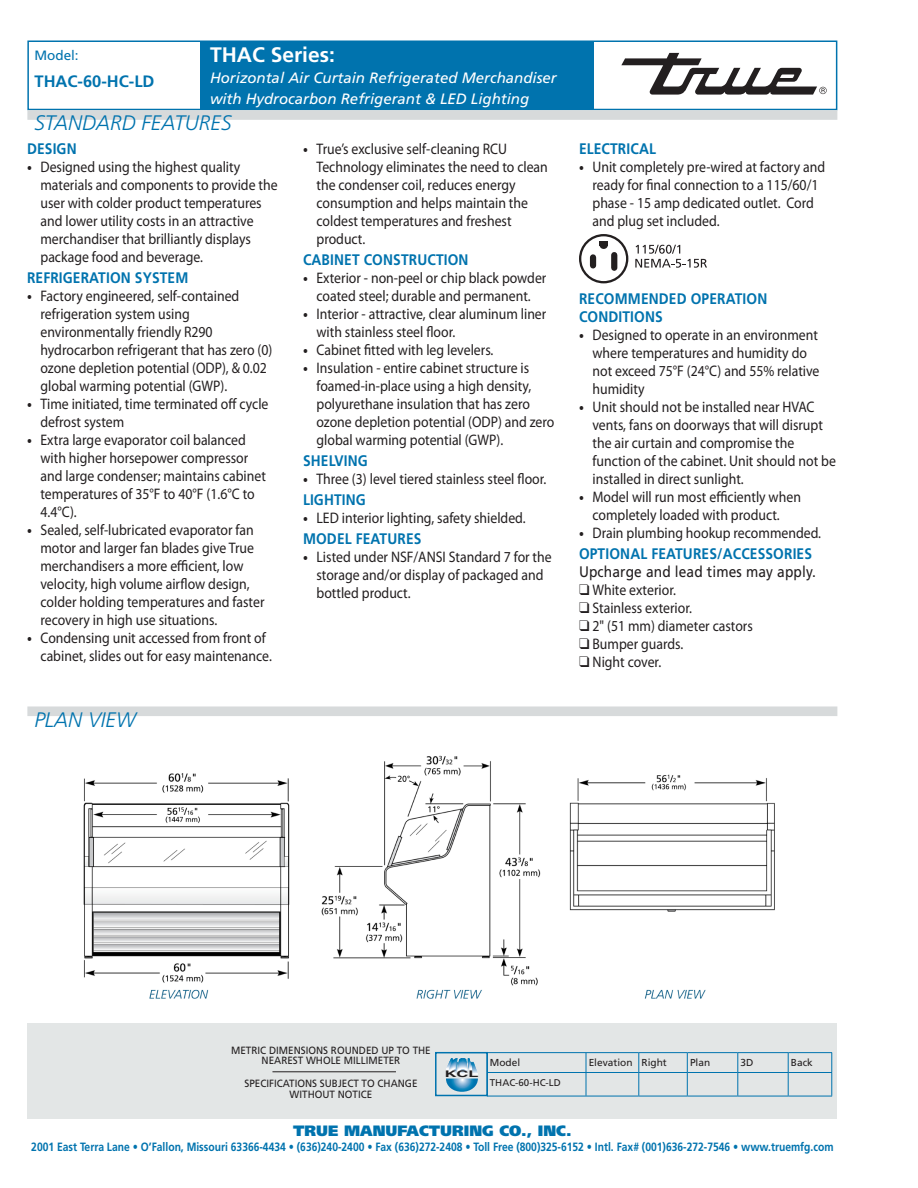
<style>
.page{position:relative;width:918px;height:1188px;background:#fff}
.page>*{position:absolute;margin:0;border:0;box-sizing:border-box;transform-origin:0 0}
.t1{font:italic 300 21px "Frutiger LT Std";color:#0073ae}
.pg1_Desc1{font:700 21px "Frutiger LT Std";color:#fff}
.t2{font:700 16.5px "Frutiger LT Std";color:#0073ae}
.t3{font:15.3px/18px "Myriad Pro";color:#231f20;scale:.9 1}
.pg2_BodyHead{font:700 15.3px/18px "Frutiger LT Std";letter-spacing:.01em;color:#0073ae;scale:.9 1}
.pg2_OptionalHead{font:15.3px/18px "Frutiger LT Std";letter-spacing:.01em;color:#231f20;scale:.9 1}
.pg1_Desc2{font:italic 15px/20.7px "Frutiger LT Std";color:#fff}
.t4{font:900 15px "Frutiger LT Std";color:#0073ae}
.t5{font:13.5px "Frutiger LT Std";color:#0073ae}
.t6{font:700 12px "Frutiger LT Std";color:#0073ae;scale:.86 1}
.t7{font:10.5px/10.5px "Frutiger LT Std";color:#231f20;text-align:center;scale:.94 1}
.t8{font:10.2px "Frutiger LT Std";color:#231f20}
.t9{font:9.75px "Frutiger LT Std";color:#231f20}
.t10{font:700 9.15px "Helvetica";color:#231f20;scale:1.8 1}
.s1{font-size:19.2px}
.s2{font-weight:700;color:#0073ae}
</style>
<div class="page">
<div style="left:27px;top:1023px;width:810px;height:96px;background:#e3e6e6"></div>
<div style="left:200px;top:41px;width:394px;height:69px;background:#0073ae"></div>
<div style="left:27px;top:40px;width:810px;height:70px;border:2px solid #0073ae"></div>
<div style="left:27px;top:110px;width:810px;height:10px;background:#d7dadb"></div>
<hr style="left:272px;top:1071px;width:124px;height:1px;background:#231f20">
<div style="left:435px;top:1052px;width:53px;height:44px;border:2px solid #0073ae"></div>
<div style="left:27px;top:706px;width:810px;height:10px;background:#d7dadb;border:2px solid #d7dadb"></div>
<svg style="left:446px;top:1058px;width:32px;height:34px"></svg>
<svg style="left:621px;top:53px;width:206px;height:42px"></svg>
<img style="left:83px;top:755px;width:692px;height:244px">
<svg style="left:487px;top:1053px;width:1px;height:43px"></svg>
<hr style="left:487px;top:1052px;width:99px;height:1px;background:#0073ae">
<hr style="left:586px;top:1052px;width:53px;height:1px;background:#0073ae">
<hr style="left:639px;top:1052px;width:48px;height:1px;background:#0073ae">
<hr style="left:687px;top:1052px;width:51px;height:1px;background:#0073ae">
<hr style="left:738px;top:1052px;width:50px;height:1px;background:#0073ae">
<hr style="left:788px;top:1052px;width:44px;height:1px;background:#0073ae">
<svg style="left:586px;top:1053px;width:1px;height:43px"></svg>
<svg style="left:638px;top:1053px;width:1px;height:43px"></svg>
<svg style="left:687px;top:1053px;width:1px;height:43px"></svg>
<svg style="left:737px;top:1053px;width:1px;height:43px"></svg>
<svg style="left:788px;top:1053px;width:1px;height:43px"></svg>
<svg style="left:831px;top:1053px;width:1px;height:43px"></svg>
<hr style="left:487px;top:1072px;width:99px;height:1px;background:#0073ae">
<hr style="left:586px;top:1072px;width:53px;height:1px;background:#0073ae">
<hr style="left:639px;top:1072px;width:48px;height:1px;background:#0073ae">
<hr style="left:687px;top:1072px;width:51px;height:1px;background:#0073ae">
<hr style="left:738px;top:1072px;width:50px;height:1px;background:#0073ae">
<hr style="left:788px;top:1072px;width:44px;height:1px;background:#0073ae">
<hr style="left:487px;top:1096px;width:99px;height:1px;background:#0073ae">
<hr style="left:586px;top:1096px;width:53px;height:1px;background:#0073ae">
<hr style="left:639px;top:1096px;width:48px;height:1px;background:#0073ae">
<hr style="left:687px;top:1096px;width:51px;height:1px;background:#0073ae">
<hr style="left:738px;top:1096px;width:50px;height:1px;background:#0073ae">
<hr style="left:788px;top:1096px;width:44px;height:1px;background:#0073ae">
<svg style="left:635px;top:245px;width:72px;height:23px"></svg>
<div style="left:579px;top:234px;width:49px;height:49px;border:2px solid #231f20;border-radius:50%"></div>
<div style="left:590px;top:257px;width:6px;height:8px;background:#231f20"></div>
<svg style="left:600px;top:241px;width:8px;height:3px"></svg>
<div style="left:611px;top:255px;width:6px;height:13px;background:#231f20"></div>
<div style="left:600px;top:242px;width:8px;height:7px;background:#231f20;border-radius:50%"></div>
<p class="t5" style="left:34px;top:47px;width:46px">Model:</p>
<p class="t2" style="left:34px;top:71px;width:122px">THAC-60-HC-LD</p>
<p class="pg1_Desc1" style="left:210px;top:43px;width:126px">THAC Series:</p>
<p class="pg1_Desc2" style="left:210px;top:67px;width:348px">Horizontal Air Curtain Refrigerated Merchandiser with Hydrocarbon Refrigerant &amp; LED Lighting</p>
<h1 class="t1" style="left:34px;top:111px;width:199px">STANDARD FEATURES</h1>
<p class="pg2_BodyHead" style="left:27px;top:140px;width:57px">DESIGN</p>
<p class="t3" style="left:40px;top:158px;width:265px;text-indent:-14px"><span class="s1">•</span> Designed using the highest quality materials and components to provide the user with colder product temperatures and lower utility costs in an attractive merchandiser that brilliantly displays package food and beverage.</p>
<p class="pg2_BodyHead" style="left:27px;top:269px;width:181px">REFRIGERATION SYSTEM</p>
<p class="t3" style="left:40px;top:287px;width:259px;text-indent:-14px"><span class="s1">•</span> Factory engineered, self-contained refrigeration system using environmentally friendly R290 hydrocarbon refrigerant that has zero (0) ozone depletion potential (ODP), &amp; 0.02 global warming potential (GWP).</p>
<p class="t3" style="left:40px;top:395px;width:255px;text-indent:-14px"><span class="s1">•</span> Time initiated, time terminated off cycle defrost system</p>
<p class="t3" style="left:40px;top:431px;width:252px;text-indent:-14px"><span class="s1">•</span> Extra large evaporator coil balanced with higher horsepower compressor and large condenser; maintains cabinet temperatures of 35°F to 40°F (1.6°C to<br>4.4°C).</p>
<p class="t3" style="left:40px;top:521px;width:250px;text-indent:-14px"><span class="s1">•</span> Sealed, self-lubricated evaporator fan motor and larger fan blades give True merchandisers a more efficient, low velocity, high volume airflow design, colder holding temperatures and faster recovery in high use situations.</p>
<p class="t3" style="left:40px;top:629px;width:259px;text-indent:-14px"><span class="s1">•</span> Condensing unit accessed from front of cabinet, slides out for easy maintenance.</p>
<h1 class="t1" style="left:34px;top:707px;width:103px">PLAN VIEW</h1>
<p class="t3" style="left:316px;top:140px;width:259px;text-indent:-14px"><span class="s1">•</span> True’s exclusive self-cleaning RCU<br>Technology eliminates the need to clean the condenser coil, reduces energy consumption and helps maintain the coldest temperatures and freshest product.</p>
<p class="pg2_BodyHead" style="left:303px;top:251px;width:185px">CABINET CONSTRUCTION</p>
<p class="t3" style="left:303px;top:269px;width:272px;text-align:center"><span class="s1">•</span> Exterior - non-peel or chip black powder coated steel; durable and permanent.</p>
<p class="t3" style="left:316px;top:305px;width:257px;text-indent:-14px"><span class="s1">•</span> Interior - attractive, clear aluminum liner with stainless steel floor.</p>
<p class="t3" style="left:303px;top:341px;width:213px"><span class="s1">•</span> Cabinet fitted with leg levelers.</p>
<p class="t3" style="left:316px;top:359px;width:266px;text-indent:-14px"><span class="s1">•</span> Insulation - entire cabinet structure is foamed-in-place using a high density, polyurethane insulation that has zero ozone depletion potential (ODP) and zero global warming potential (GWP).</p>
<p class="pg2_BodyHead" style="left:303px;top:452px;width:73px">SHELVING</p>
<p class="t3" style="left:303px;top:470px;width:272px"><span class="s1">•</span> Three (3) level tiered stainless steel floor.</p>
<p class="pg2_BodyHead" style="left:303px;top:491px;width:71px">LIGHTING</p>
<p class="t3" style="left:303px;top:509px;width:249px"><span class="s1">•</span> LED interior lighting, safety shielded.</p>
<p class="pg2_BodyHead" style="left:303px;top:530px;width:133px">MODEL FEATURES</p>
<p class="t3" style="left:316px;top:548px;width:263px;text-indent:-14px"><span class="s1">•</span> Listed under NSF/ANSI Standard 7 for the storage and/or display of packaged and bottled product.</p>
<p class="pg2_BodyHead" style="left:579px;top:140px;width:87px">ELECTRICAL</p>
<p class="t3" style="left:592px;top:158px;width:260px;text-indent:-14px"><span class="s1">•</span> Unit completely pre-wired at factory and ready for final connection to a 115/60/1 phase - 15 amp dedicated outlet. Cord and plug set included.</p>
<p class="pg2_BodyHead" style="left:579px;top:290px;width:211px">RECOMMENDED OPERATION<br>CONDITIONS</p>
<p class="t3" style="left:592px;top:326px;width:254px;text-indent:-14px"><span class="s1">•</span> Designed to operate in an environment where temperatures and humidity do not exceed 75°F (24°C) and 55% relative humidity</p>
<p class="t3" style="left:592px;top:398px;width:272px;text-indent:-14px"><span class="s1">•</span> Unit should not be installed near HVAC vents, fans on doorways that will disrupt the air curtain and compromise the function of the cabinet. Unit should not be installed in direct sunlight.</p>
<p class="t3" style="left:579px;top:488px;width:248px;text-align:center"><span class="s1">•</span> Model will run most efficiently when completely loaded with product.</p>
<p class="t3" style="left:579px;top:524px;width:271px"><span class="s1">•</span> Drain plumbing hookup recommended.</p>
<p class="pg2_OptionalHead" style="left:579px;top:545px;width:265px"><span class="s2">OPTIONAL FEATURES/ACCESSORIES<br></span>Upcharge and lead times may apply.</p>
<p class="t3" style="left:579px;top:581px;width:109px">❑ White exterior.</p>
<p class="t3" style="left:579px;top:599px;width:127px">❑ Stainless exterior.</p>
<p class="t3" style="left:579px;top:617px;width:195px">❑ 2" (51 mm) diameter castors</p>
<p class="t3" style="left:579px;top:635px;width:117px">❑ Bumper guards.</p>
<p class="t3" style="left:579px;top:653px;width:93px">❑ Night cover.</p>
<p class="t7" style="left:231px;top:1045px;width:214px">METRIC DIMENSIONS ROUNDED UP TO THE<br>NEAREST WHOLE MILLIMETER</p>
<p class="t7" style="left:244px;top:1078px;width:186px">SPECIFICATIONS SUBJECT TO CHANGE<br>WITHOUT NOTICE</p>
<p class="t10" style="left:445px;top:1066px;width:20px">KCL</p>
<p class="t8" style="left:490px;top:1057px;width:32px">Model</p>
<p class="t8" style="left:589px;top:1057px;width:45px">Elevation</p>
<p class="t8" style="left:642px;top:1057px;width:27px">Right</p>
<p class="t8" style="left:690px;top:1057px;width:22px">Plan</p>
<p class="t8" style="left:741px;top:1057px;width:14px">3D</p>
<p class="t8" style="left:791px;top:1057px;width:23px">Back</p>
<p class="t9" style="left:490px;top:1077px;width:72px">THAC-60-HC-LD</p>
<p class="t4" style="left:293px;top:1121px;width:280px">TRUE MANUFACTURING CO., INC.</p>
<p class="t6" style="left:31px;top:1140px;width:934px">2001 East Terra Lane • O’Fallon, Missouri 63366-4434 • (636)240-2400 • Fax (636)272-2408 • Toll Free (800)325-6152 • Intl. Fax# (001)636-272-7546 • www.truemfg.com</p>
</div>
